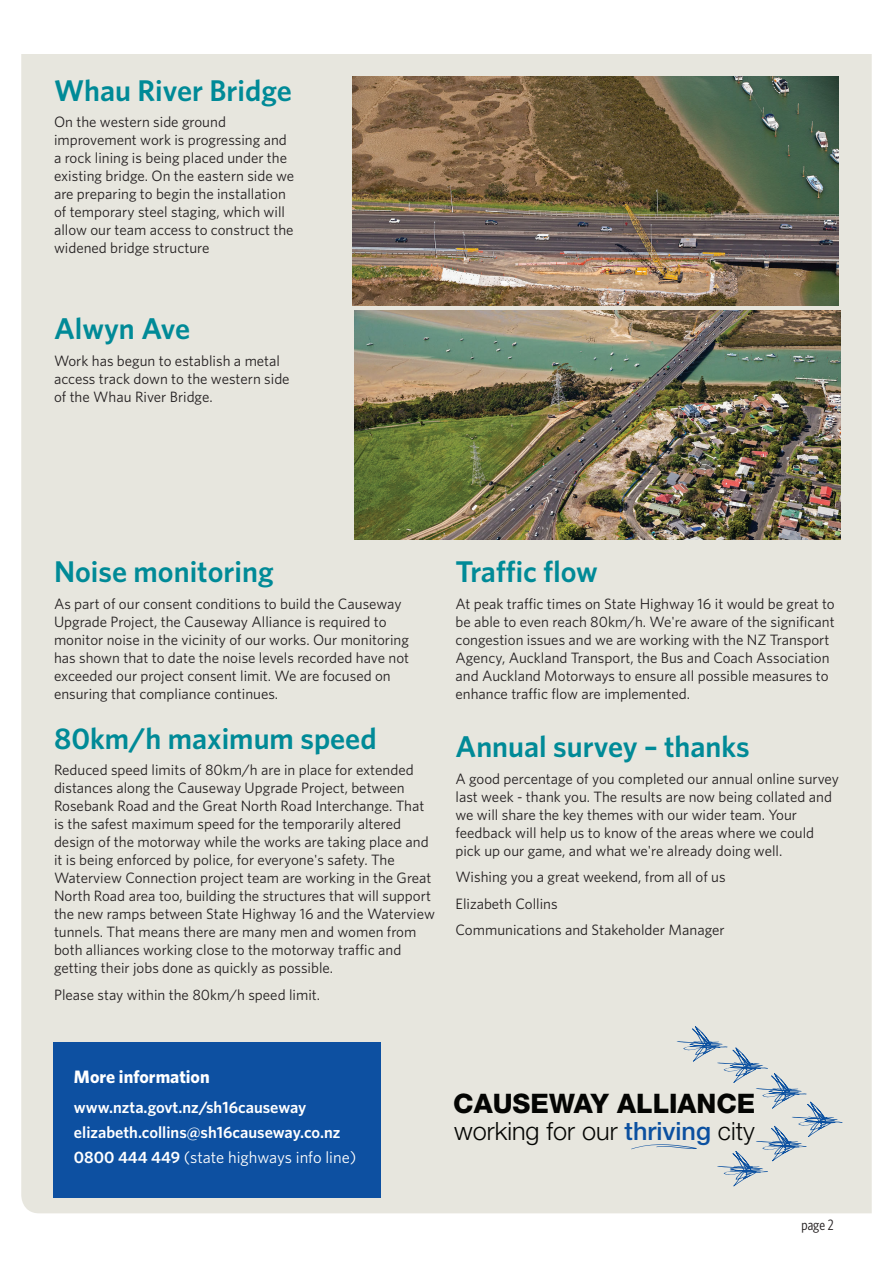
<style>
.page{position:relative;width:893px;height:1263px;background:#fff}
.page>*{position:absolute;margin:0;border:0;box-sizing:border-box;transform-origin:0 0}
.t1{font:600 30px "Whitney";color:#008a97}
.t2{font:800 26.85px "Helvetica Neue LT Pro";color:#040503}
.t3{font:300 25.2px "Helvetica Neue LT Pro";color:#040503}
.t4{font:700 18px "Whitney";color:#fff}
.t5{font:600 16.5px/25.2px "Whitney";color:#fff}
.t6{font:15px/18px "Whitney";color:#231f20}
.t7{font:15px "Whitney Condensed";color:#231f20}
.s1{font-weight:400}
.s2{font-weight:500;color:#0b50a0}
</style>
<div class="page">
<div style="left:21px;top:54px;width:851px;height:1159px;background:#e7e6de"></div>
<img style="left:353px;top:77px;width:486px;height:228px">
<img style="left:354px;top:310px;width:486px;height:229px">
<div style="left:54px;top:1043px;width:327px;height:155px;background:#0d50a1"></div>
<svg style="left:630px;top:1026px;width:213px;height:160px;background:#dbdeda"></svg>
<h1 class="t1" style="left:54px;top:70px;width:239px">Whau River Bridge</h1>
<p class="t6" style="left:54px;top:112px;width:242px">On the western side ground improvement work is progressing and a rock lining is being placed under the existing bridge. On the eastern side we are preparing to begin the installation of temporary steel staging, which will allow our team access to construct the widened bridge structure</p>
<h1 class="t1" style="left:54px;top:309px;width:138px">Alwyn Ave</h1>
<p class="t6" style="left:54px;top:351px;width:237px">Work has begun to establish a metal access track down to the western side of the Whau River Bridge.</p>
<h1 class="t1" style="left:54px;top:552px;width:221px">Noise monitoring</h1>
<p class="t6" style="left:54px;top:594px;width:357px">As part of our consent conditions to build the Causeway Upgrade Project, the Causeway Alliance is required to monitor noise in the vicinity of our works. Our monitoring has shown that to date the noise levels recorded have not exceeded our project consent limit. We are focused on ensuring that compliance continues.</p>
<h1 class="t1" style="left:54px;top:718px;width:324px">80km/h maximum speed</h1>
<p class="t6" style="left:54px;top:761px;width:382px">Reduced speed limits of 80km/h are in place for extended distances along the Causeway Upgrade Project, between Rosebank Road and the Great North Road Interchange. That is the safest maximum speed for the temporarily altered design of the motorway while the works are taking place and it is being enforced by police, for everyone's safety. The Waterview Connection project team are working in the Great North Road area too, building the structures that will support the new ramps between State Highway 16 and the Waterview tunnels. That means there are many men and women from both alliances working close to the motorway traffic and getting their jobs done as quickly as possible.</p>
<p class="t6" style="left:54px;top:985px;width:268px">Please stay within the 80km/h speed limit.</p>
<h1 class="t1" style="left:455px;top:552px;width:144px">Traffic flow</h1>
<p class="t6" style="left:455px;top:594px;width:381px">At peak traffic times on State Highway 16 it would be great to be able to even reach 80km/h. We're aware of the significant congestion issues and we are working with the NZ Transport Agency, Auckland Transport, the Bus and Coach Association and Auckland Motorways to ensure all possible measures to enhance traffic flow are implemented.</p>
<h1 class="t1" style="left:455px;top:727px;width:296px">Annual survey – thanks</h1>
<p class="t6" style="left:455px;top:769px;width:385px">A good percentage of you completed our annual online survey last week - thank you. The results are now being collated and we will share the key themes with our wider team. Your feedback will help us to know of the areas where we could pick up our game, and what we're already doing well.</p>
<p class="t6" style="left:455px;top:863px;width:272px;line-height:26.5px">Wishing you a great weekend, from all of us<br>Elizabeth Collins<br>Communications and Stakeholder Manager</p>
<p class="t4" style="left:74px;top:1065px;width:137px">More information</p>
<p class="t5" style="left:74px;top:1094px;width:284px">www.nzta.govt.nz/sh16causeway elizabeth.collins@sh16causeway.co.nz<br>0800 444 449 <span class="s1">(state highways info line)</span></p>
<h2 class="t2" style="left:453px;top:1087px;width:304px">CAUSEWAY ALLIANCE</h2>
<h3 class="t3" style="left:454px;top:1115px;width:302px">working for our <span class="s2">thriving</span> city</h3>
<p class="t7" style="left:801px;top:1216px;width:33px">page 2</p>
</div>
